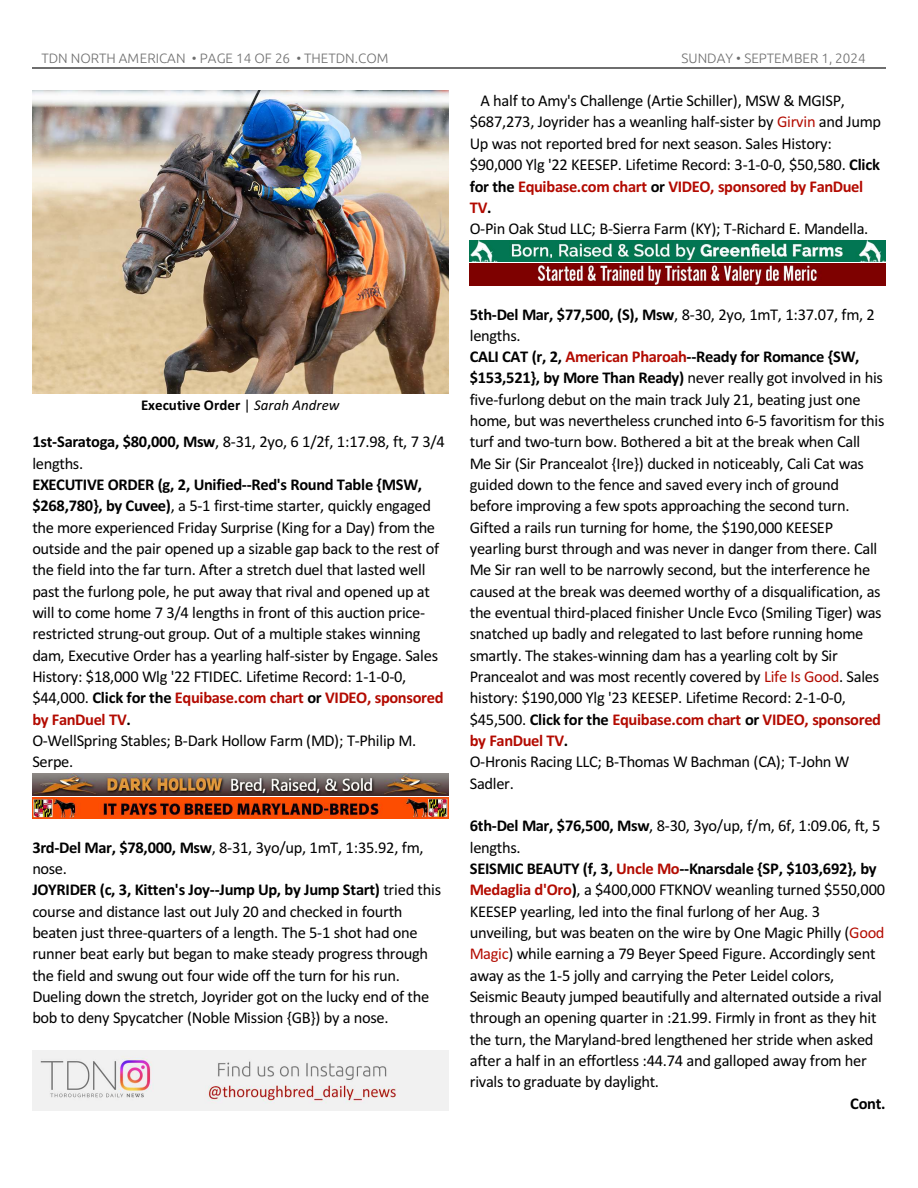
<style>
.page{position:relative;width:918px;height:1188px;background:#fff}
.page>*{position:absolute;margin:0;border:0;box-sizing:border-box;transform-origin:0 0}
.t1{font:16.5px/21.3px "Calibri";letter-spacing:-.02em;color:#000}
.t2{font:700 16.5px "Calibri";color:#000}
.t3{font:700 15px "Calibri";color:#000}
.t4{font:300 13.5px "Ubuntu";color:#6e6e6e}
.s1{color:#b30b00}
.s2{font-weight:700}
.s3{font-weight:700;color:#b30a00}
.s4{font-weight:400}
.s5{font-weight:400;font-style:italic}
.s6{font-weight:700;color:#b30b00}
</style>
<div class="page">
<hr style="left:32px;top:67px;width:853px;height:2px;background:#6e6e6e">
<img style="left:32px;top:91px;width:416px;height:302px">
<img style="left:32px;top:1051px;width:416px;height:59px">
<img style="left:32px;top:797px;width:416px;height:22px">
<img style="left:32px;top:773px;width:416px;height:22px">
<img style="left:470px;top:264px;width:416px;height:22px">
<img style="left:470px;top:240px;width:416px;height:22px">
<p class="t4" style="left:41px;top:53px;width:349px">TDN NORTH AMERICAN • PAGE 14 OF 26 • THETDN.COM</p>
<p class="t4" style="left:682px;top:53px;width:186px">SUNDAY • SEPTEMBER 1, 2024</p>
<p class="t1" style="left:470px;top:91px;width:413px;text-indent:11px">A half to Amy's Challenge (Artie Schiller), MSW &amp; MGISP, $687,273, Joyrider has a weanling half-sister by <span class="s1">Girvin</span> and Jump Up was not reported bred for next season. Sales History: $90,000 Ylg '22 KEESEP. Lifetime Record: 3-1-0-0, $50,580. <span class="s2">Click for the</span> <span class="s3">Equibase.com chart</span> <span class="s2">or</span> <span class="s3">VIDEO, sponsored by FanDuel TV</span><span class="s2">.<br></span>O-Pin Oak Stud LLC; B-Sierra Farm (KY); T-Richard E. Mandella.</p>
<p class="t3" style="left:141px;top:398px;width:200px">Executive Order <span class="s4">|</span> <span class="s5">Sarah Andrew</span></p>
<p class="t1" style="left:32px;top:433px;width:414px"><span class="s2">1st-Saratoga, $80,000, Msw</span>, 8-31, 2yo, 6 1/2f, 1:17.98, ft, 7 3/4 lengths.</p>
<p class="t1" style="left:32px;top:475px;width:413px"><span class="s2">EXECUTIVE ORDER (g, 2, Unified--Red's Round Table {MSW, $268,780}, by Cuvee)</span>, a 5-1 first-time starter, quickly engaged the more experienced Friday Surprise (King for a Day) from the outside and the pair opened up a sizable gap back to the rest of the field into the far turn. After a stretch duel that lasted well past the furlong pole, he put away that rival and opened up at will to come home 7 3/4 lengths in front of this auction price&shy;restricted strung-out group. Out of a multiple stakes winning dam, Executive Order has a yearling half-sister by Engage. Sales History: $18,000 Wlg '22 FTIDEC. Lifetime Record: 1-1-0-0, $44,000. <span class="s2">Click for the</span> <span class="s3">Equibase.com chart</span> <span class="s2">or</span> <span class="s3">VIDEO, sponsored by FanDuel TV</span><span class="s2">.<br></span>O-WellSpring Stables; B-Dark Hollow Farm (MD); T-Philip M.<br>Serpe.</p>
<p class="t1" style="left:32px;top:838px;width:410px"><span class="s2">3rd-Del Mar, $78,000, Msw</span>, 8-31, 3yo/up, 1mT, 1:35.92, fm, nose.<br><span class="s2">JOYRIDER (c, 3, Kitten's Joy--Jump Up, by Jump Start)</span> tried this course and distance last out July 20 and checked in fourth beaten just three-quarters of a length. The 5-1 shot had one runner beat early but began to make steady progress through the field and swung out four wide off the turn for his run.<br>Dueling down the stretch, Joyrider got on the lucky end of the bob to deny Spycatcher (Noble Mission {GB}) by a nose.</p>
<p class="t1" style="left:470px;top:305px;width:416px"><span class="s2">5th-Del Mar, $77,500, (S), Msw</span>, 8-30, 2yo, 1mT, 1:37.07, fm, 2 lengths.<br><span class="s2">CALI CAT (r, 2,</span> <span class="s6">American Pharoah</span><span class="s2">--Ready for Romance {SW, $153,521}, by More Than Ready)</span> never really got involved in his five-furlong debut on the main track July 21, beating just one home, but was nevertheless crunched into 6-5 favoritism for this turf and two-turn bow. Bothered a bit at the break when Call Me Sir (Sir Prancealot {Ire}) ducked in noticeably, Cali Cat was guided down to the fence and saved every inch of ground before improving a few spots approaching the second turn.<br>Gifted a rails run turning for home, the $190,000 KEESEP yearling burst through and was never in danger from there. Call Me Sir ran well to be narrowly second, but the interference he caused at the break was deemed worthy of a disqualification, as the eventual third-placed finisher Uncle Evco (Smiling Tiger) was snatched up badly and relegated to last before running home smartly. The stakes-winning dam has a yearling colt by Sir Prancealot and was most recently covered by <span class="s1">Life Is Good</span>. Sales history: $190,000 Ylg '23 KEESEP. Lifetime Record: 2-1-0-0, $45,500. <span class="s2">Click for the</span> <span class="s3">Equibase.com chart</span> <span class="s2">or</span> <span class="s3">VIDEO, sponsored by FanDuel TV</span><span class="s2">.<br></span>O-Hronis Racing LLC; B-Thomas W Bachman (CA); T-John W Sadler.</p>
<p class="t1" style="left:470px;top:817px;width:417px"><span class="s2">6th-Del Mar, $76,500, Msw</span>, 8-30, 3yo/up, f/m, 6f, 1:09.06, ft, 5 lengths.<br><span class="s2">SEISMIC BEAUTY (f, 3,</span> <span class="s6">Uncle Mo</span><span class="s2">--Knarsdale {SP, $103,692}, by </span><span class="s6">Medaglia d'Oro</span><span class="s2">)</span>, a $400,000 FTKNOV weanling turned $550,000<br>KEESEP yearling, led into the final furlong of her Aug. 3 unveiling, but was beaten on the wire by One Magic Philly (<span class="s1">Good Magic</span>) while earning a 79 Beyer Speed Figure. Accordingly sent away as the 1-5 jolly and carrying the Peter Leidel colors, Seismic Beauty jumped beautifully and alternated outside a rival through an opening quarter in :21.99. Firmly in front as they hit the turn, the Maryland-bred lengthened her stride when asked after a half in an effortless :44.74 and galloped away from her rivals to graduate by daylight.</p>
<p class="t2" style="left:850px;top:1096px;width:37px">Cont.</p>
</div>
